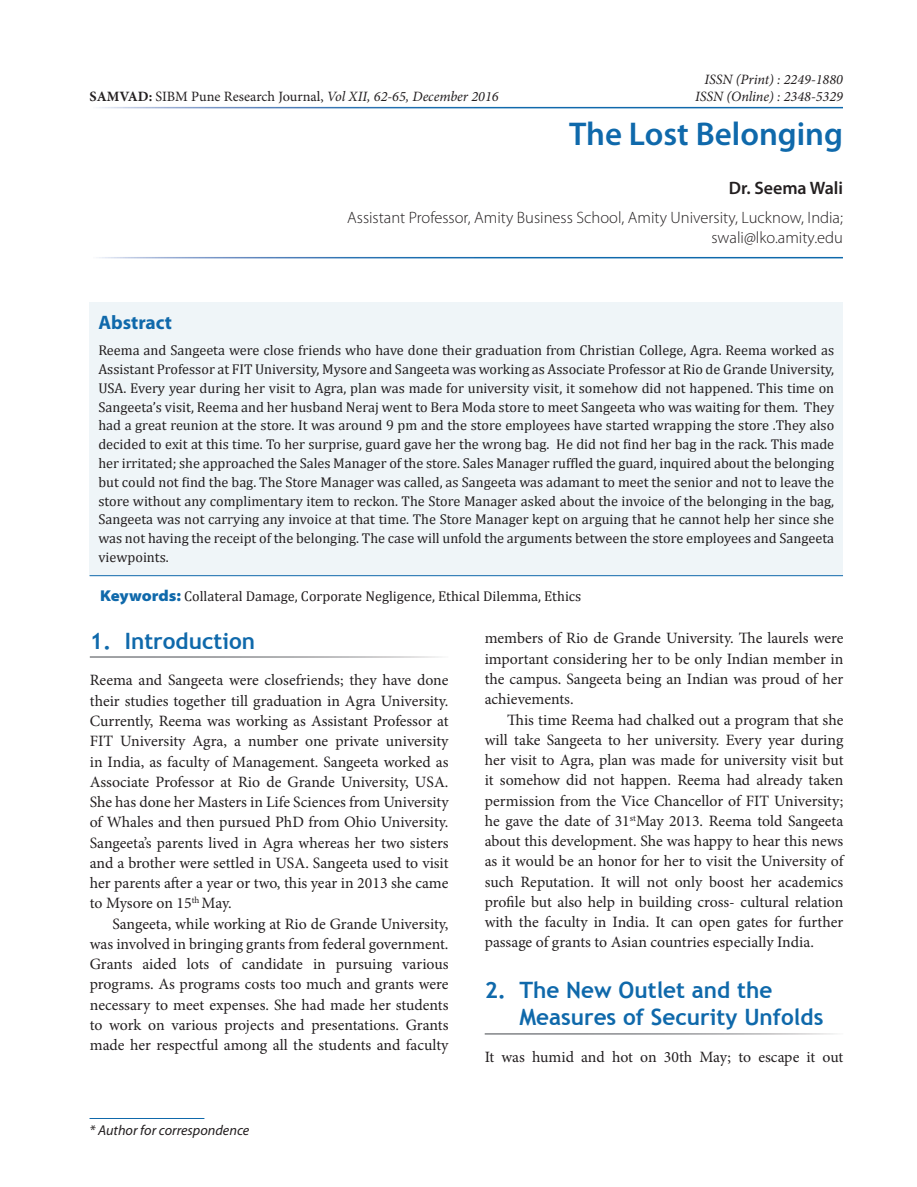
<style>
.page{position:relative;width:917px;height:1187px;background:#fff}
.page>*{position:absolute;margin:0;border:0;box-sizing:border-box;transform-origin:0 0}
.Heading{font:600 33px "Myriad Pro";color:#0f69ab}
.Body_Head{font:700 22.5px/27px "Trebuchet MS";color:#0f69ab}
.Abstract_Header{font:700 19.5px "Myriad Pro";color:#0f69ab}
.Authors{font:600 18px "Myriad Pro";color:#231f20}
.Author_Affiliations{font:300 16.5px/19.8px "Myriad Pro";color:#231f20;text-align:right}
.Body_Text{font:15.75px/20.2px "Minion Pro";letter-spacing:-.005em;color:#231f20;text-align:justify}
.Body_Text_Ind_L{font:15.75px/20.2px "Minion Pro";color:#231f20;text-align:justify}
.Body_Text_Ind_F{font:15.75px/20.2px "Minion Pro";color:#231f20;text-align:justify}
.Abstract_Body{font:14.25px/18.8px "Cambria";color:#231f20;text-align:justify}
.t1{font:italic 14.25px/17.1px "Minion Pro";color:#231f20;text-align:right}
.KeywordText{font:14.25px "Cambria";color:#231f20}
.t2{font:italic 14.25px "Myriad Pro";color:#231f20}
.s1{font-weight:700;font-style:normal}
.s2{font-style:normal}
.s3{font-family:"Myriad Pro";font-weight:900;font-stretch:semi-expanded;font-size:15.75px;color:#0f69ab}
</style>
<div class="page">
<hr style="left:89px;top:1117px;width:115px;height:1px;background:#0f69ab">
<div style="left:89px;top:302px;width:753px;height:273px;background:#eff5f8"></div>
<hr style="left:89px;top:575px;width:753px;height:1px;background:#0f69ab">
<p class="t1" style="left:89px;top:87px;width:410px"><span class="s1">SAMVAD:</span> <span class="s2">SIBM Pune Research Journal,</span> Vol XII, 62-65, December 2016</p>
<p class="t1" style="left:695px;top:70px;width:149px">ISSN (Print) : 2249-1880<br>ISSN (Online) : 2348-5329</p>
<p class="Heading" style="left:569px;top:113px;width:275px">The Lost Belonging</p>
<p class="Authors" style="left:728px;top:177px;width:116px">Dr. Seema Wali</p>
<p class="Author_Affiliations" style="left:347px;top:207px;width:497px">Assistant Professor, Amity Business School, Amity University, Lucknow, India; swali@lko.amity.edu</p>
<p class="Abstract_Header" style="left:98px;top:312px;width:75px">Abstract</p>
<p class="Abstract_Body" style="left:98px;top:341px;width:737px">Reema and Sangeeta were close friends who have done their graduation from Christian College, Agra. Reema worked as Assistant Professor at FIT University, Mysore and Sangeeta was working as Associate Professor at Rio de Grande University, USA. Every year during her visit to Agra, plan was made for university visit, it somehow did not happened. This time on Sangeeta’s visit, Reema and her husband Neraj went to Bera Moda store to meet Sangeeta who was waiting for them. They had a great reunion at the store. It was around 9 pm and the store employees have started wrapping the store .They also decided to exit at this time. To her surprise, guard gave her the wrong bag. He did not find her bag in the rack. This made her irritated; she approached the Sales Manager of the store. Sales Manager ruffled the guard, inquired about the belonging but could not find the bag. The Store Manager was called, as Sangeeta was adamant to meet the senior and not to leave the store without any complimentary item to reckon. The Store Manager asked about the invoice of the belonging in the bag, Sangeeta was not carrying any invoice at that time. The Store Manager kept on arguing that he cannot help her since she was not having the receipt of the belonging. The case will unfold the arguments between the store employees and Sangeeta viewpoints.</p>
<p class="KeywordText" style="left:100px;top:587px;width:482px"><span class="s3">Keywords:</span> Collateral Damage, Corporate Negligence, Ethical Dilemma, Ethics</p>
<p class="Body_Head" style="left:90px;top:627px;width:167px">1. Introduction</p>
<p class="Body_Text" style="left:90px;top:670px;width:360px">Reema and Sangeeta were closefriends; they have done their studies together till graduation in Agra University.<br>Currently, Reema was working as Assistant Professor at FIT University Agra, a number one private university in India, as faculty of Management. Sangeeta worked as Associate Professor at Rio de Grande University, USA.<br>She has done her Masters in Life Sciences from University of Whales and then pursued PhD from Ohio University.<br>Sangeeta’s parents lived in Agra whereas her two sisters and a brother were settled in USA. Sangeeta used to visit her parents after a year or two, this year in 2013 she came to Mysore on 15<sup>th</sup> May.</p>
<p class="Body_Text_Ind_F" style="left:90px;top:913px;width:360px;text-indent:23px">Sangeeta, while working at Rio de Grande University, was involved in bringing grants from federal government.<br>Grants aided lots of candidate in pursuing various programs. As programs costs too much and grants were necessary to meet expenses. She had made her students to work on various projects and presentations. Grants made her respectful among all the students and faculty</p>
<p class="t2" style="left:89px;top:1122px;width:161px">* Author for correspondence</p>
<p class="Body_Text_Ind_F" style="left:484px;top:628px;width:360px">members of Rio de Grande University. The laurels were important considering her to be only Indian member in the campus. Sangeeta being an Indian was proud of her achievements.</p>
<p class="Body_Text_Ind_L" style="left:484px;top:709px;width:360px;text-indent:23px">This time Reema had chalked out a program that she will take Sangeeta to her university. Every year during her visit to Agra, plan was made for university visit but it somehow did not happen. Reema had already taken permission from the Vice Chancellor of FIT University; he gave the date of 31<sup>st</sup>May 2013. Reema told Sangeeta about this development. She was happy to hear this news as it would be an honor for her to visit the University of such Reputation. It will not only boost her academics profile but also help in building cross- cultural relation with the faculty in India. It can open gates for further passage of grants to Asian countries especially India.</p>
<p class="Body_Head" style="left:519px;top:976px;width:305px;text-indent:-35px">2. The New Outlet and the<br>Measures of Security Unfolds</p>
<p class="Body_Text" style="left:484px;top:1047px;width:360px">It was humid and hot on 30th May; to escape it out</p>
</div>
